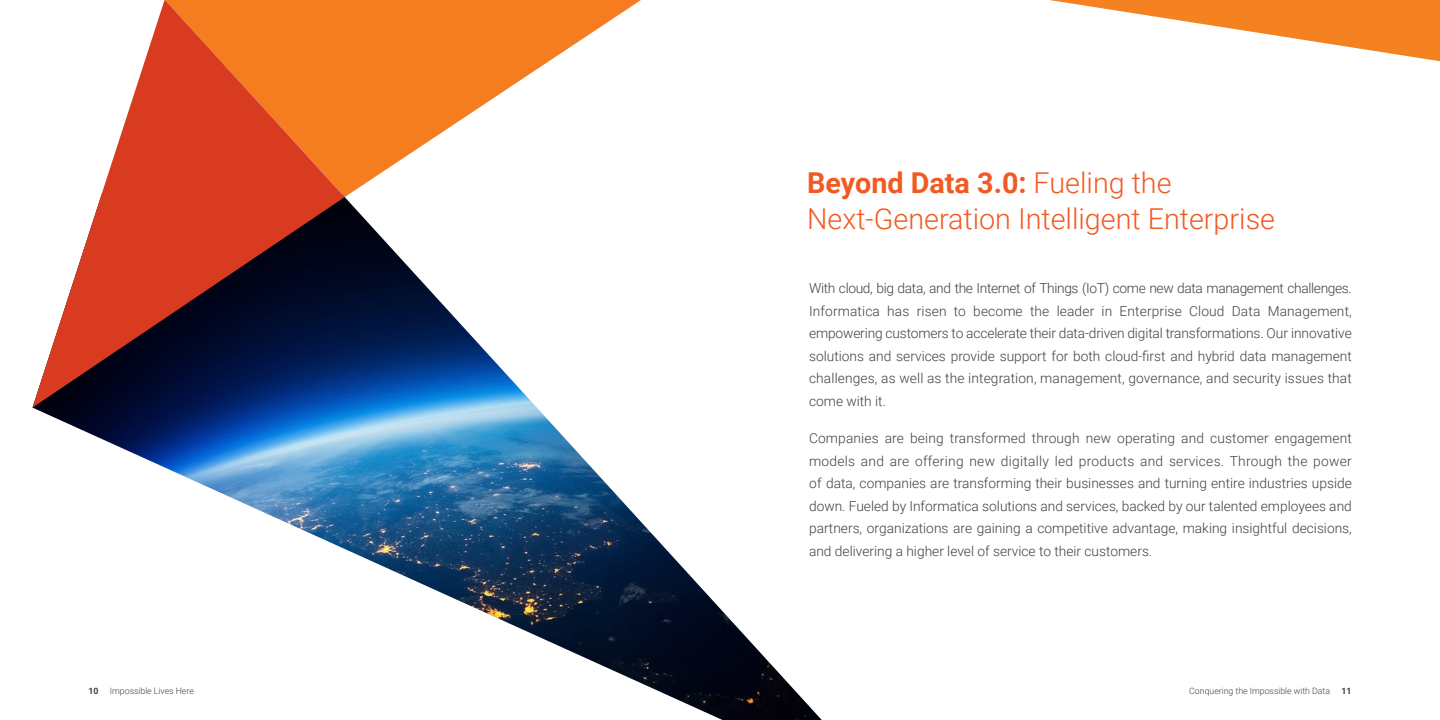
<style>
.page{position:relative;width:1440px;height:720px;background:#fff}
.page>*{position:absolute;margin:0;border:0;box-sizing:border-box;transform-origin:0 0}
.t1{font:300 28.75px/36.2px "Roboto";color:#f15a22}
.t2{font:300 13.75px/22.5px "Roboto";color:#414042;text-align:justify}
.t3{font:300 8.75px "Roboto";color:#414042}
.t4{font:700 8.75px "Roboto";color:#414042}
.s1{font-weight:700}
</style>
<div class="page">
<svg style="left:1049px;top:0;width:391px;height:61px"></svg>
<svg style="left:345px;top:0;width:296px;height:194px;fill:#f57d20"></svg>
<img style="left:32px;top:194px;width:790px;height:526px">
<svg style="left:33px;top:0;width:312px;height:408px"></svg>
<h1 class="t1" style="left:807px;top:164px;width:469px"><span class="s1">Beyond Data 3.0:</span> Fueling the<br>Next-Generation Intelligent Enterprise</h1>
<p class="t2" style="left:809px;top:277px;width:544px">With cloud, big data, and the Internet of Things (IoT) come new data management challenges.<br>Informatica has risen to become the leader in Enterprise Cloud Data Management, empowering customers to accelerate their data-driven digital transformations. Our innovative solutions and services provide support for both cloud-first and hybrid data management challenges, as well as the integration, management, governance, and security issues that come with it.</p>
<p class="t2" style="left:809px;top:427px;width:544px">Companies are being transformed through new operating and customer engagement models and are offering new digitally led products and services. Through the power of data, companies are transforming their businesses and turning entire industries upside down. Fueled by Informatica solutions and services, backed by our talented employees and partners, organizations are gaining a competitive advantage, making insightful decisions, and delivering a higher level of service to their customers.</p>
<p class="t4" style="left:89px;top:685px;width:12px">10</p>
<p class="t3" style="left:110px;top:685px;width:86px">Impossible Lives Here</p>
<p class="t3" style="left:1189px;top:685px;width:142px">Conquering the Impossible with Data</p>
<p class="t4" style="left:1341px;top:685px;width:12px">11</p>
</div>
